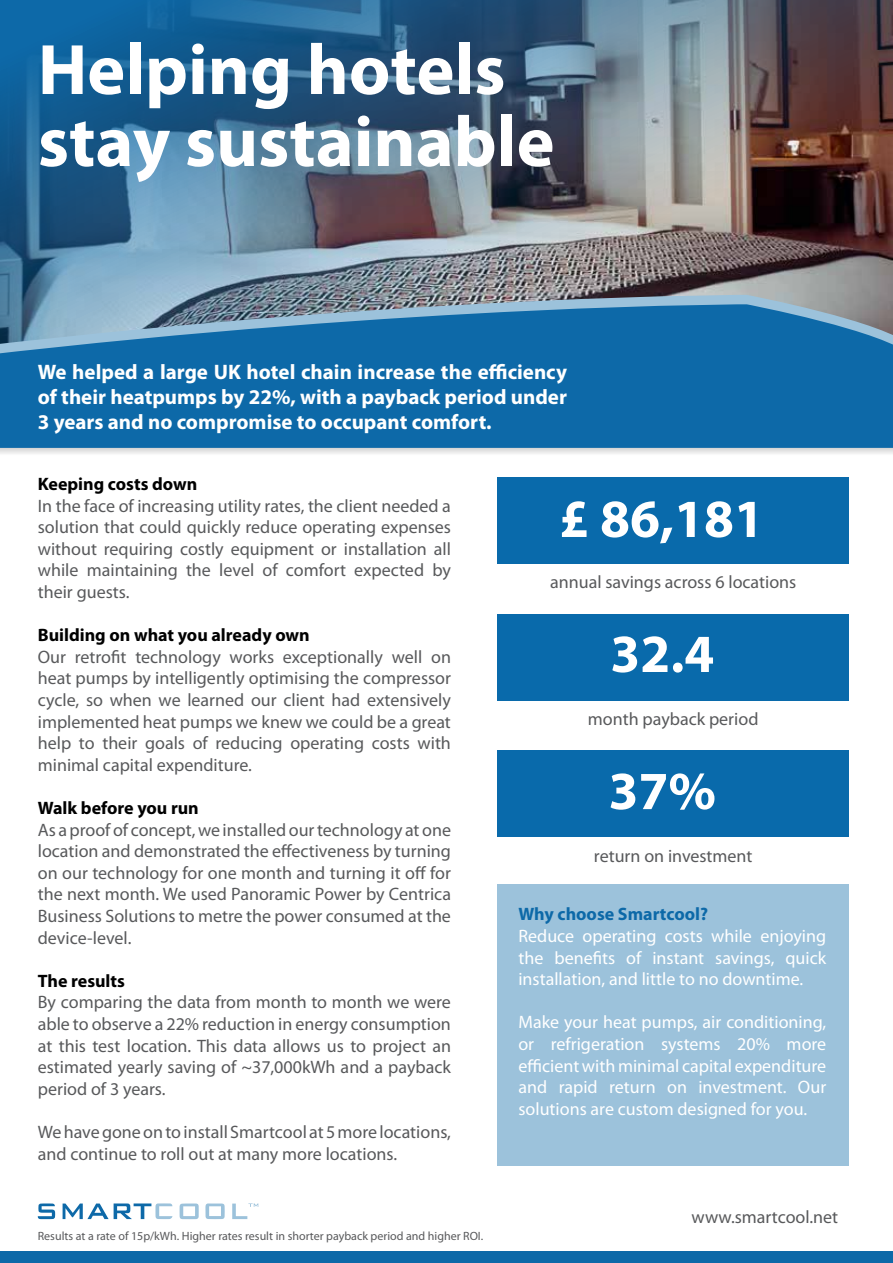
<style>
.page{position:relative;width:893px;height:1263px;background:#fff}
.page>*{position:absolute;margin:0;border:0;box-sizing:border-box;transform-origin:0 0}
.t1{font:700 72px/72px "Myriad Pro";color:#fff}
.t2{font:700 54px "Myriad Pro";color:#fff}
.t3{font:700 21px/25.2px "Myriad Pro";color:#fff;text-align:justify}
.t4{font:18px/21.6px "Myriad Pro";color:#58595b;text-align:justify}
.t5{font:18px/21.6px "Myriad Pro";color:#fff;text-align:justify}
.t6{font:700 18px "Myriad Pro";color:#000}
.t7{font:700 18px "Myriad Pro";color:#0d69a8}
.t8{font:12px "Myriad Pro";color:#58595b}
</style>
<div class="page">
<svg style="left:0;top:448px;width:893px;height:6px;fill:#e4e4e4"></svg>
<img style="left:0;top:0;width:893px;height:295px">
<img style="left:0;top:295px;width:893px;height:9px">
<svg style="left:0;top:304px;width:893px;height:144px;background:#1c70aa"></svg>
<svg style="left:205px;top:1203px;width:20px;height:16px"></svg>
<svg style="left:180px;top:1203px;width:19px;height:16px"></svg>
<svg style="left:38px;top:1203px;width:17px;height:16px"></svg>
<svg style="left:63px;top:1203px;width:109px;height:16px"></svg>
<svg style="left:232px;top:1203px;width:26px;height:16px"></svg>
<div style="left:498px;top:477px;width:351px;height:87px;background:#096aab"></div>
<div style="left:498px;top:614px;width:351px;height:86px;background:#096aab"></div>
<div style="left:497px;top:750px;width:351px;height:87px;background:#096aab"></div>
<div style="left:498px;top:884px;width:351px;height:281px;background:#9cc2db"></div>
<div style="left:0;top:1252px;width:893px;height:11px;background:#0d69a8"></div>
<h1 class="t1" style="left:38px;top:31px;width:518px">Helping hotels stay sustainable</h1>
<p class="t3" style="left:38px;top:358px;width:531px">We helped a large UK hotel chain increase the efficiency of their heatpumps by 22%, with a payback period under 3 years and no compromise to occupant comfort.</p>
<p class="t6" style="left:38px;top:472px;width:161px">Keeping costs down</p>
<p class="t4" style="left:38px;top:494px;width:415px">In the face of increasing utility rates, the client needed a solution that could quickly reduce operating expenses without requiring costly equipment or installation all while maintaining the level of comfort expected by their guests.</p>
<p class="t6" style="left:38px;top:623px;width:274px">Building on what you already own</p>
<p class="t4" style="left:38px;top:646px;width:415px">Our retrofit technology works exceptionally well on heat pumps by intelligently optimising the compressor cycle, so when we learned our client had extensively implemented heat pumps we knew we could be a great help to their goals of reducing operating costs with minimal capital expenditure.</p>
<p class="t6" style="left:38px;top:796px;width:163px">Walk before you run</p>
<p class="t4" style="left:38px;top:818px;width:415px">As a proof of concept, we installed our technology at one location and demonstrated the effectiveness by turning on our technology for one month and turning it off for the next month. We used Panoramic Power by Centrica Business Solutions to metre the power consumed at the device-level.</p>
<p class="t6" style="left:38px;top:969px;width:89px">The results</p>
<p class="t4" style="left:38px;top:991px;width:415px">By comparing the data from month to month we were able to observe a 22% reduction in energy consumption at this test location. This data allows us to project an estimated yearly saving of ~37,000kWh and a payback period of 3 years.</p>
<p class="t4" style="left:38px;top:1121px;width:415px">We have gone on to install Smartcool at 5 more locations, and continue to roll out at many more locations.</p>
<p class="t8" style="left:38px;top:1229px;width:447px">Results at a rate of 15p/kWh. Higher rates result in shorter payback period and higher ROI.</p>
<h2 class="t2" style="left:559px;top:484px;width:206px">£ 86,181</h2>
<p class="t4" style="left:550px;top:571px;width:248px">annual savings across 6 locations</p>
<h2 class="t2" style="left:610px;top:619px;width:105px">32.4</h2>
<p class="t4" style="left:588px;top:708px;width:172px">month payback period</p>
<h2 class="t2" style="left:608px;top:756px;width:109px">37%</h2>
<p class="t4" style="left:594px;top:845px;width:160px">return on investment</p>
<p class="t7" style="left:518px;top:903px;width:191px">Why choose Smartcool?</p>
<p class="t5" style="left:518px;top:925px;width:309px">Reduce operating costs while enjoying the benefits of instant savings, quick installation, and little to no downtime.</p>
<p class="t5" style="left:518px;top:1011px;width:309px">Make your heat pumps, air conditioning, or refrigeration systems 20% more efficient with minimal capital expenditure and rapid return on investment. Our solutions are custom designed for you.</p>
<p class="t4" style="left:692px;top:1206px;width:148px">www.smartcool.net</p>
</div>
